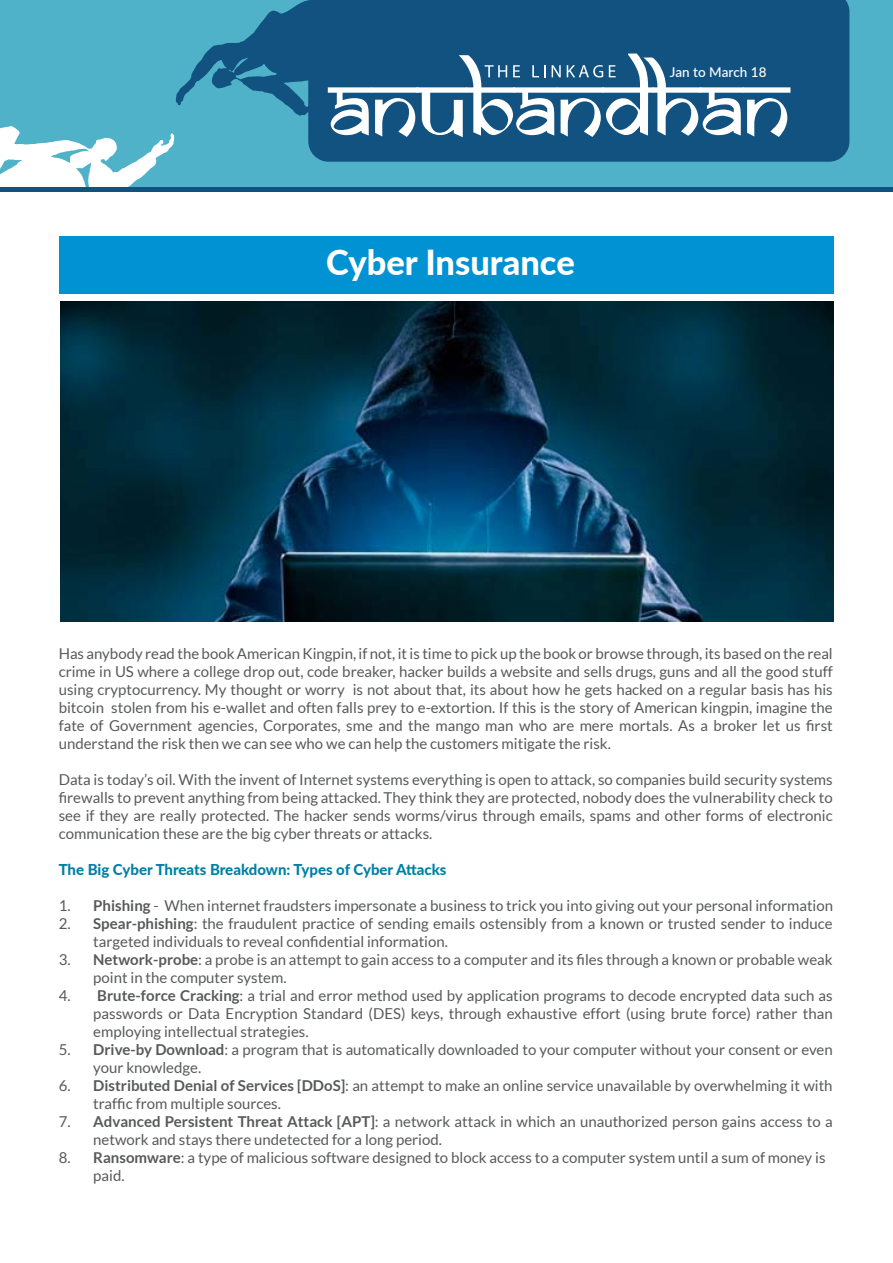
<style>
.page{position:relative;width:893px;height:1263px;background:#fff}
.page>*{position:absolute;margin:0;border:0;box-sizing:border-box;transform-origin:0 0}
.t1{font:800 34.5px "Lato";color:#fff}
.t2{font:15px/18px "Lato";color:#58595b;text-align:justify}
.t3{font:800 15px "Lato";color:#0080a6}
.t4{font:500 13.5px "Lato";color:#fff}
.s1{font-weight:700}
</style>
<div class="page">
<div style="left:59px;top:236px;width:775px;height:57px;background:#0092d2"></div>
<div style="left:0;top:0;width:893px;height:188px;background:#50b2c9"></div>
<div style="left:308px;top:0;width:541px;height:162px;background:#125281"></div>
<svg style="left:0;top:126px;width:174px;height:62px"></svg>
<svg style="left:328px;top:54px;width:462px;height:83px;background:#5683a5"></svg>
<svg style="left:176px;top:0;width:137px;height:116px"></svg>
<hr style="left:0;top:188px;width:893px;height:4px;background:#125281">
<img style="left:60px;top:301px;width:773px;height:321px">
<h1 class="t1" style="left:326px;top:237px;width:250px">Cyber Insurance</h1>
<p class="t4" style="left:670px;top:63px;width:98px">Jan to March 18</p>
<p class="t2" style="left:59px;top:644px;width:776px">Has anybody read the book American Kingpin, if not, it is time to pick up the book or browse through, its based on the real crime in US where a college drop out, code breaker, hacker builds a website and sells drugs, guns and all the good stuff using cryptocurrency. My thought or worry is not about that, its about how he gets hacked on a regular basis has his bitcoin stolen from his e-wallet and often falls prey to e-extortion. If this is the story of American kingpin, imagine the fate of Government agencies, Corporates, sme and the mango man who are mere mortals. As a broker let us first understand the risk then we can see who we can help the customers mitigate the risk.</p>
<p class="t2" style="left:59px;top:770px;width:776px">Data is today’s oil. With the invent of Internet systems everything is open to attack, so companies build security systems firewalls to prevent anything from being attacked. They think they are protected, nobody does the vulnerability check to see if they are really protected. The hacker sends worms/virus through emails, spams and other forms of electronic communication these are the big cyber threats or attacks.</p>
<p class="t3" style="left:59px;top:858px;width:389px">The Big Cyber Threats Breakdown: Types of Cyber Attacks</p>
<p class="t2" style="left:59px;top:896px;width:776px">1. <span class="s1">Phishing</span> - When internet fraudsters impersonate a business to trick you into giving out your personal information</p>
<p class="t2" style="left:93px;top:914px;width:741px;text-indent:-35px">2. <span class="s1">Spear-phishing</span>: the fraudulent practice of sending emails ostensibly from a known or trusted sender to induce targeted individuals to reveal confidential information.</p>
<p class="t2" style="left:93px;top:950px;width:741px;text-indent:-35px">3. <span class="s1">Network-probe</span>: a probe is an attempt to gain access to a computer and its files through a known or probable weak point in the computer system.</p>
<p class="t2" style="left:93px;top:986px;width:741px;text-indent:-35px">4. <span class="s1">Brute-force Cracking</span>: a trial and error method used by application programs to decode encrypted data such as passwords or Data Encryption Standard (DES) keys, through exhaustive effort (using brute force) rather than employing intellectual strategies.</p>
<p class="t2" style="left:93px;top:1040px;width:741px;text-indent:-35px">5. <span class="s1">Drive-by Download</span>: a program that is automatically downloaded to your computer without your consent or even your knowledge.</p>
<p class="t2" style="left:93px;top:1076px;width:741px;text-indent:-35px">6. <span class="s1">Distributed Denial of Services [DDoS]</span>: an attempt to make an online service unavailable by overwhelming it with traffic from multiple sources.</p>
<p class="t2" style="left:93px;top:1112px;width:741px;text-indent:-35px">7. <span class="s1">Advanced Persistent Threat Attack [APT]</span>: a network attack in which an unauthorized person gains access to a network and stays there undetected for a long period.</p>
<p class="t2" style="left:93px;top:1148px;width:734px;text-indent:-35px">8. <span class="s1">Ransomware</span>: a type of malicious software designed to block access to a computer system until a sum of money is paid.</p>
<p class="t2" style="left:103px;top:650px;width:384px">members and the IBAI office staff for their hard work and support, in making the 14th Annual Brokers Summit at Hyderabad a grand success.</p>
<p class="t2" style="left:103px;top:719px;width:384px">Amid all the changes in the insurance industry and the risk landscape of the country, one issue remains the same: the</p>
<p class="t2" style="left:103px;top:773px;width:384px">insurance brokers, are in the unique position of being the only distribution channel representing the policy holders’ interest. Our 14th Annual Brokers Summit also highlighted this with the theme: Insurance Brokers: Maximizing Value</p>
<p class="t2" style="left:103px;top:896px;width:385px;text-indent:12px">g ly appreciated by the IRDAI Chairman Shri TS Vijayan, s nior officials from IRDAI a d the CMDs / CEOs of various insurers who attended the summit.</p>
<p class="t2" style="left:103px;top:983px;width:384px">attendees including senior officials from IRDAI, Insurance Advisory Committee, Insurance Companies and our Broking Community.</p>
<p class="t2" style="left:103px;top:1070px;width:384px">acknowledged and appreciated the work that the insurance</p>
<p class="t2" style="left:103px;top:1106px;width:384px">policy holders. He encouraged us to work harder in order to address risk issues faced by the policy holders. Shri Vijayan endorsed our views that “value” to a policyholder is not</p>
</div>
